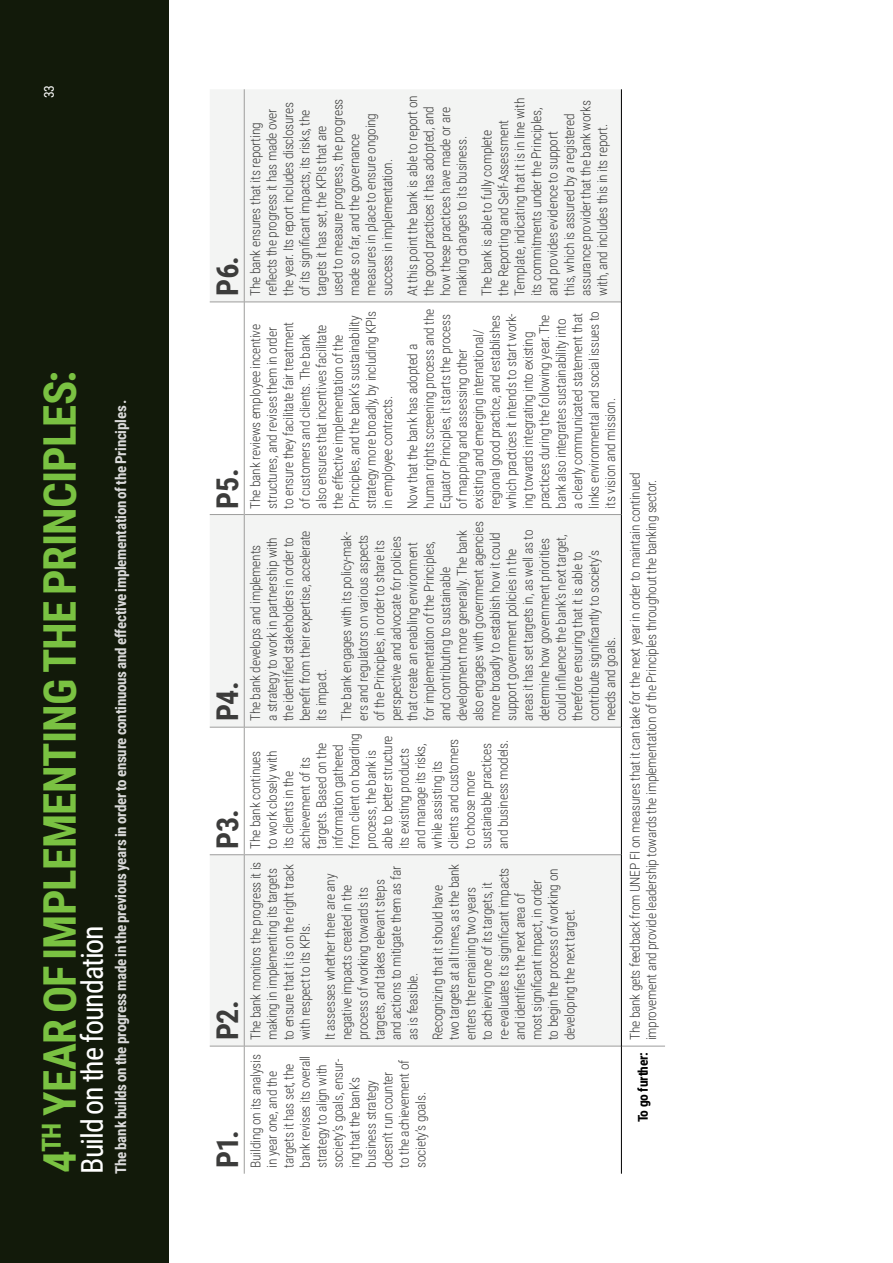
<style>
.page{position:relative;width:893px;height:1263px;background:#fff}
.page>*{position:absolute;margin:0;border:0;box-sizing:border-box;transform-origin:0 0}
.t1{font:700 45px "Roboto Condensed";letter-spacing:-.02em;color:#7ac242}
.t2{font:30px "Roboto Condensed";letter-spacing:-.035em;color:#fff}
.t3{font:700 30px "Roboto Condensed";letter-spacing:-.02em;color:#3c3c3b}
.t4{font:700 15px "Roboto Condensed";letter-spacing:-.015em;color:#dadada}
.t5{font:300 13.5px/16.5px "Roboto Condensed";letter-spacing:-.02em;color:#3c3c3b}
.t6{font:700 13.5px "Roboto Condensed";letter-spacing:-.02em;color:#000}
.t7{font:13.5px "Roboto Condensed";color:#fff}
</style>
<div class="page">
<svg style="left:210px;top:89px;width:411px;height:957px;fill:#f3f4f3"></svg>
<hr style="left:210px;top:1046px;width:34px;height:1px;background:#9d9d9c">
<hr style="left:210px;top:854px;width:34px;height:1px;background:#9d9d9c">
<hr style="left:210px;top:727px;width:34px;height:1px;background:#9d9d9c">
<hr style="left:210px;top:514px;width:34px;height:1px;background:#9d9d9c">
<hr style="left:210px;top:302px;width:34px;height:1px;background:#9d9d9c">
<hr style="left:244px;top:1046px;width:1px;height:128px;background:#9d9d9c">
<hr style="left:244px;top:855px;width:1px;height:191px;background:#9d9d9c">
<hr style="left:245px;top:1046px;width:376px;height:1px;background:#9d9d9c">
<hr style="left:244px;top:727px;width:1px;height:128px;background:#9d9d9c">
<hr style="left:245px;top:854px;width:376px;height:1px;background:#9d9d9c">
<hr style="left:244px;top:514px;width:1px;height:213px;background:#9d9d9c">
<hr style="left:245px;top:727px;width:376px;height:1px;background:#9d9d9c">
<hr style="left:244px;top:302px;width:1px;height:212px;background:#9d9d9c">
<hr style="left:245px;top:514px;width:376px;height:1px;background:#9d9d9c">
<hr style="left:244px;top:89px;width:1px;height:213px;background:#9d9d9c">
<hr style="left:245px;top:302px;width:376px;height:1px;background:#9d9d9c">
<hr style="left:622px;top:1046px;width:43px;height:1px;background:#9d9d9c">
<hr style="left:621px;top:1046px;width:1px;height:128px;background:#000">
<hr style="left:621px;top:855px;width:1px;height:191px;background:#000">
<hr style="left:621px;top:727px;width:1px;height:128px;background:#000">
<hr style="left:621px;top:514px;width:1px;height:213px;background:#000">
<hr style="left:621px;top:302px;width:1px;height:212px;background:#000">
<hr style="left:621px;top:89px;width:1px;height:213px;background:#000">
<div style="left:0;top:0;width:168px;height:1263px;background:#121a0a"></div>
<p class="t7" style="left:39px;top:98px;width:15px;rotate:-90deg">33</p>
<h1 class="t1" style="left:28px;top:1173px;width:804px;rotate:-90deg">4<sup>TH</sup> YEAR OF IMPLEMENTING THE PRINCIPLES:</h1>
<h2 class="t2" style="left:71px;top:1173px;width:250px;rotate:-90deg">Build on the foundation</h2>
<p class="t4" style="left:110px;top:1174px;width:776px;rotate:-90deg">The bank builds on the progress made in the previous years in order to ensure continuous and effective implementation of the Principles .</p>
<h2 class="t3" style="left:207px;top:296px;width:42px;rotate:-90deg">P6.</h2>
<h2 class="t3" style="left:207px;top:508px;width:41px;rotate:-90deg">P5.</h2>
<h2 class="t3" style="left:207px;top:721px;width:41px;rotate:-90deg">P4.</h2>
<h2 class="t3" style="left:207px;top:849px;width:41px;rotate:-90deg">P3.</h2>
<h2 class="t3" style="left:207px;top:1040px;width:41px;rotate:-90deg">P2.</h2>
<h2 class="t3" style="left:207px;top:1168px;width:39px;rotate:-90deg">P1.</h2>
<p class="t5" style="left:247px;top:296px;width:199px;rotate:-90deg">The bank ensures that its reporting reflects the progress it has made over the year. Its report includes disclosures of its significant impacts, its risks, the targets it has set, the KPIs that are used to measure progress, the progress made so far, and the governance measures in place to ensure ongoing success in implementation.</p>
<p class="t5" style="left:404px;top:296px;width:202px;rotate:-90deg">At this point the bank is able to report on the good practices it has adopted, and how these practices have made or are making changes to its business.</p>
<p class="t5" style="left:478px;top:296px;width:199px;rotate:-90deg">The bank is able to fully complete<br>the Reporting and Self-Assessment Template, indicating that it is in line with its commitments under the Principles, and provides evidence to support<br>this, which is assured by a registered assurance provider that the bank works with, and includes this in its report.</p>
<p class="t5" style="left:247px;top:508px;width:199px;rotate:-90deg">The bank reviews employee incentive structures, and revises them in order<br>to ensure they facilitate fair treatment of customers and clients. The bank also ensures that incentives facilitate the effective implementation of the Principles, and the bank’s sustainability strategy more broadly, by including KPIs in employee contracts.</p>
<p class="t5" style="left:404px;top:508px;width:201px;rotate:-90deg">Now that the bank has adopted a human rights screening process and the Equator Principles, it starts the process of mapping and assessing other existing and emerging international/ regional good practice, and establishes which practices it intends to start work&shy;ing towards integrating into existing practices during the following year. The bank also integrates sustainability into a clearly communicated statement that links environmental and social issues to its vision and mission.</p>
<p class="t5" style="left:247px;top:721px;width:192px;rotate:-90deg">The bank develops and implements<br>a strategy to work in partnership with the identified stakeholders in order to benefit from their expertise, accelerate its impact.</p>
<p class="t5" style="left:338px;top:721px;width:201px;rotate:-90deg">The bank engages with its policy-mak&shy;ers and regulators on various aspects of the Principles, in order to share its perspective and advocate for policies that create an enabling environment<br>for implementation of the Principles, and contributing to sustainable development more generally. The bank also engages with government agencies more broadly to establish how it could support government policies in the areas it has set targets in, as well as to determine how government priorities could influence the bank’s next target, therefore ensuring that it is able to contribute significantly to society’s needs and goals.</p>
<p class="t5" style="left:247px;top:849px;width:117px;rotate:-90deg">The bank continues<br>to work closely with<br>its clients in the achievement of its targets. Based on the information gathered from client on boarding process, the bank is able to better structure its existing products and manage its risks, while assisting its clients and customers to choose more sustainable practices and business models.</p>
<p class="t5" style="left:247px;top:1040px;width:180px;rotate:-90deg">The bank monitors the progress it is making in implementing its targets to ensure that it is on the right track with respect to its KPIs.</p>
<p class="t5" style="left:321px;top:1040px;width:175px;rotate:-90deg">It assesses whether there are any negative impacts created in the process of working towards its targets, and takes relevant steps and actions to mitigate them as far as is feasible.</p>
<p class="t5" style="left:429px;top:1040px;width:178px;rotate:-90deg">Recognizing that it should have two targets at all times, as the bank enters the remaining two years<br>to achieving one of its targets, it re-evaluates its significant impacts and identifies the next area of most significant impact, in order<br>to begin the process of working on developing the next target.</p>
<p class="t5" style="left:247px;top:1168px;width:115px;rotate:-90deg">Building on its analysis in year one, and the targets it has set, the bank revises its overall strategy to align with society’s goals, ensur&shy;ing that the bank’s business strategy doesn’t run counter<br>to the achievement of society’s goals.</p>
<p class="t5" style="left:626px;top:1040px;width:569px;rotate:-90deg">The bank gets feedback from UNEP FI on measures that it can take for the next year in order to maintain continued improvement and provide leadership towards the implementation of the Principles throughout the banking sector.</p>
<p class="t6" style="left:634px;top:1122px;width:72px;rotate:-90deg">To go further:</p>
</div>
